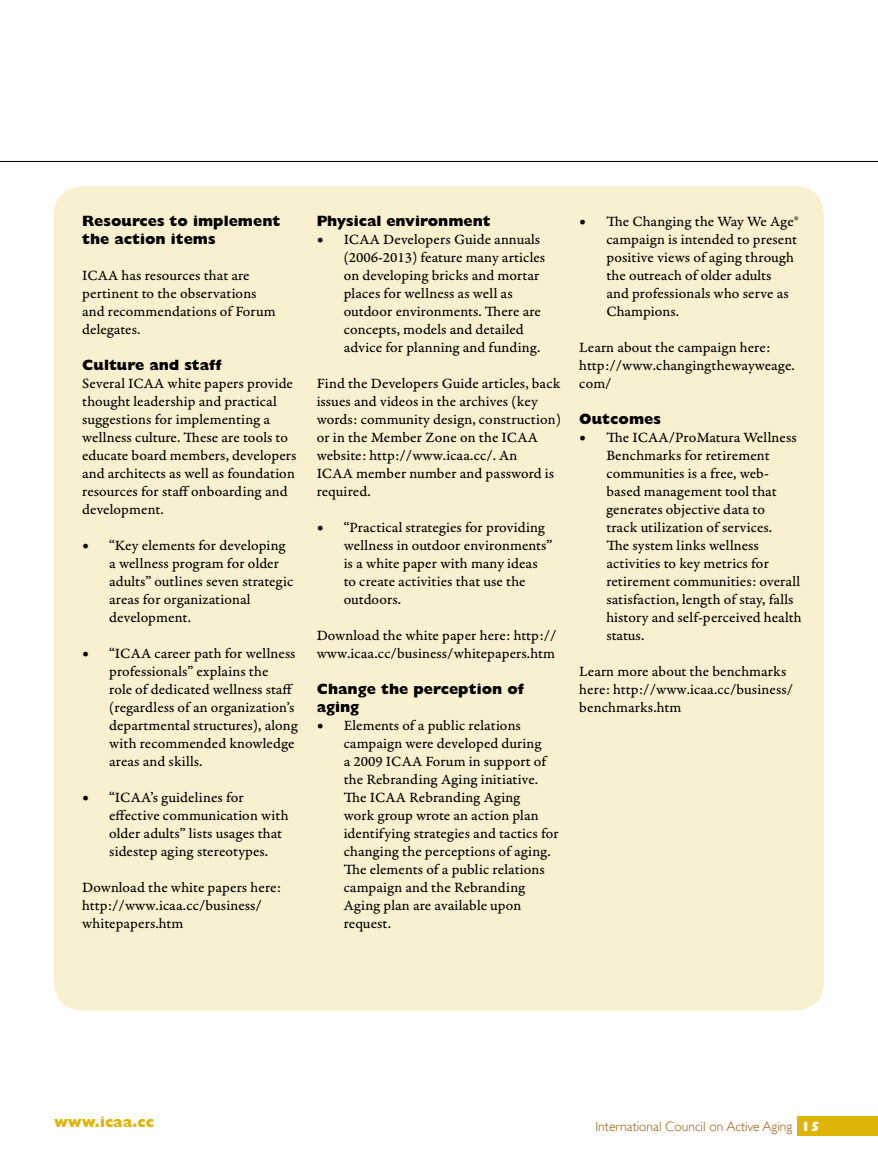
<style>
.page{position:relative;width:878px;height:1161px;background:#fff}
.page>*{position:absolute;margin:0;border:0;box-sizing:border-box;transform-origin:0 0}
.t1{font:15px/18px "Garamond Premr Pro Capt";letter-spacing:.005em;color:#000}
.t2{font:800 15px/18px "Gill Sans";color:#000}
.t3{font:800 15px "Gill Sans";color:#deb408}
.t4{font:300 13.5px "Gill Sans";color:#9c5708}
.s1{font-family:"Minion Pro";font-size:18px}
.s2{font-weight:800;color:#fff}
</style>
<div class="page">
<div style="left:796px;top:1116px;width:82px;height:20px;background:#deb408"></div>
<hr style="left:0;top:161px;width:878px;height:1px;background:#000">
<div style="left:54px;top:186px;width:770px;height:824px;background:#f8f0ce;border-radius:28px"></div>
<p class="t2" style="left:82px;top:212px;width:200px">Resources to implement the action items</p>
<p class="t1" style="left:82px;top:267px;width:195px">ICAA has resources that are pertinent to the observations and recommendations of Forum delegates.</p>
<p class="t2" style="left:82px;top:356px;width:141px">Culture and staff</p>
<p class="t1" style="left:82px;top:375px;width:216px">Several ICAA white papers provide thought leadership and practical suggestions for implementing a wellness culture. These are tools to educate board members, developers and architects as well as foundation resources for staff onboarding and development.</p>
<p class="t1" style="left:109px;top:537px;width:186px;text-indent:-27px"><span class="s1">•</span> “Key elements for developing a wellness program for older adults” outlines seven strategic areas for organizational development.</p>
<p class="t1" style="left:109px;top:645px;width:190px;text-indent:-27px"><span class="s1">•</span> “ICAA career path for wellness professionals” explains the<br>role of dedicated wellness staff (regardless of an organization’s departmental structures), along with recommended knowledge areas and skills.</p>
<p class="t1" style="left:109px;top:789px;width:181px;text-indent:-27px"><span class="s1">•</span> “ICAA’s guidelines for effective communication with older adults” lists usages that sidestep aging stereotypes.</p>
<p class="t1" style="left:82px;top:879px;width:201px">Download the white papers here: http://www.icaa.cc/business/ whitepapers.htm</p>
<p class="t2" style="left:316px;top:212px;width:176px">Physical environment</p>
<p class="t1" style="left:344px;top:231px;width:203px;text-indent:-27px"><span class="s1">•</span> ICAA Developers Guide annuals (2006-2013) feature many articles on developing bricks and mortar places for wellness as well as outdoor environments. There are concepts, models and detailed advice for planning and funding.</p>
<p class="t1" style="left:316px;top:375px;width:246px">Find the Developers Guide articles, back issues and videos in the archives (key words: community design, construction) or in the Member Zone on the ICAA website: http://www.icaa.cc/. An<br>ICAA member number and password is required.</p>
<p class="t1" style="left:344px;top:519px;width:210px;text-indent:-27px"><span class="s1">•</span> “Practical strategies for providing wellness in outdoor environments” is a white paper with many ideas to create activities that use the outdoors.</p>
<p class="t1" style="left:316px;top:627px;width:241px">Download the white paper here: http:// www.icaa.cc/business/whitepapers.htm</p>
<p class="t2" style="left:316px;top:680px;width:209px">Change the perception of aging</p>
<p class="t1" style="left:344px;top:717px;width:217px;text-indent:-27px"><span class="s1">•</span> Elements of a public relations campaign were developed during<br>a 2009 ICAA Forum in support of the Rebranding Aging initiative.<br>The ICAA Rebranding Aging<br>work group wrote an action plan identifying strategies and tactics for changing the perceptions of aging.<br>The elements of a public relations campaign and the Rebranding<br>Aging plan are available upon request.</p>
<p class="t1" style="left:606px;top:212px;width:193px;text-indent:-27px"><span class="s1">•</span> The Changing the Way We Age® campaign is intended to present positive views of aging through the outreach of older adults<br>and professionals who serve as<br>Champions.</p>
<p class="t1" style="left:579px;top:338px;width:217px">Learn about the campaign here: http://www.changingthewayweage. com/</p>
<p class="t2" style="left:579px;top:410px;width:83px">Outcomes</p>
<p class="t1" style="left:606px;top:428px;width:197px;text-indent:-27px"><span class="s1">•</span> The ICAA/ProMatura Wellness<br>Benchmarks for retirement communities is a free, web&shy;based management tool that generates objective data to<br>track utilization of services.<br>The system links wellness activities to key metrics for retirement communities: overall satisfaction, length of stay, falls history and self-perceived health status.</p>
<p class="t1" style="left:579px;top:662px;width:215px">Learn more about the benchmarks here: http://www.icaa.cc/business/ benchmarks.htm</p>
<p class="t3" style="left:54px;top:1114px;width:102px">www.icaa.cc</p>
<p class="t4" style="left:595px;top:1119px;width:225px">International Council on Active Aging <span class="s2">15</span></p>
</div>
